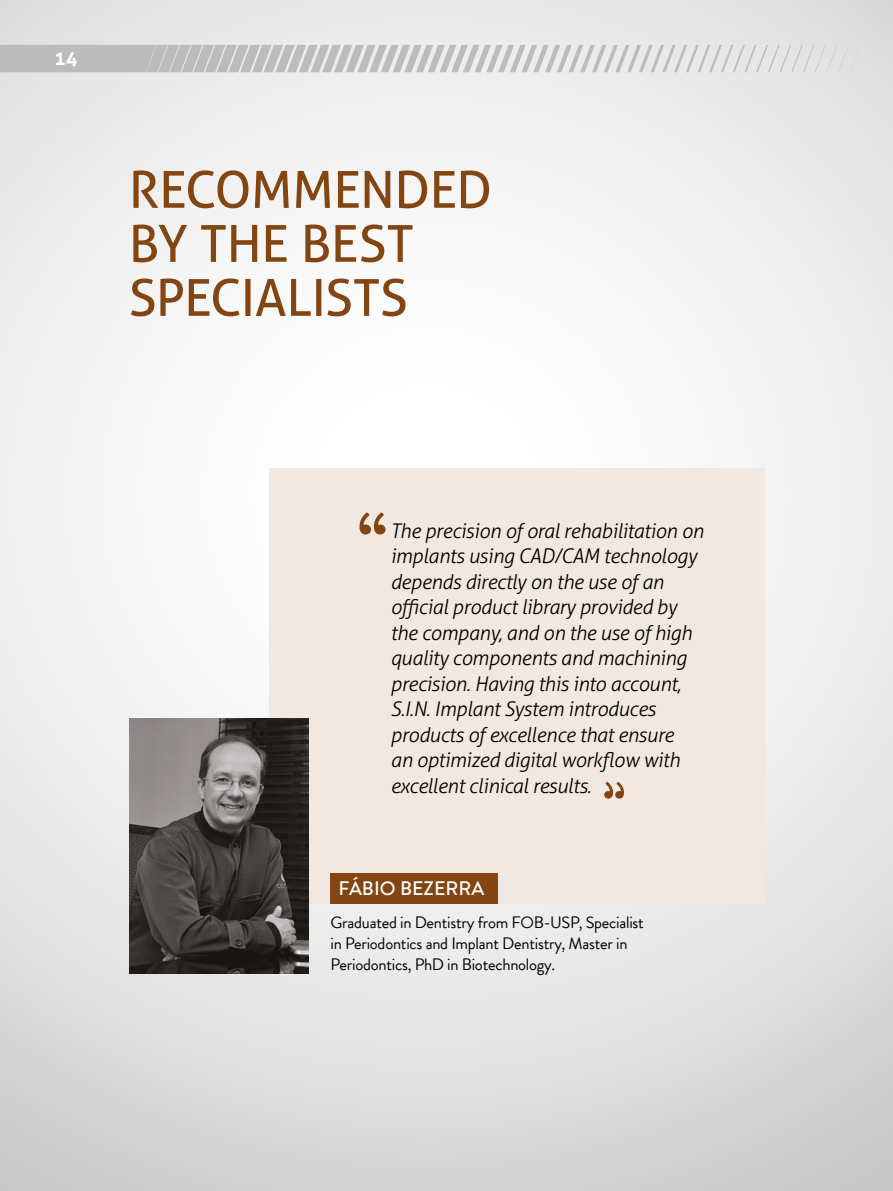
<style>
.page{position:relative;width:893px;height:1191px;background:#fff}
.page>*{position:absolute;margin:0;border:0;box-sizing:border-box;transform-origin:0 0}
.t1{font:700 75px "Brandon Grotesque";color:#834511}
.t2{font:51px/54px "Aller";letter-spacing:-.01em;color:#834511}
.t3{font:italic 300 20.25px/25.5px "Aller";letter-spacing:-.02em;color:#000}
.t4{font:500 19.5px "Brandon Grotesque";color:#fff}
.t5{font:700 19.5px "Aller";color:#fff}
.t6{font:16.5px/21px "Brandon Grotesque";letter-spacing:-.015em;color:#000}
</style>
<div class="page">
<img style="left:0;top:0;width:893px;height:1191px">
<div style="left:269px;top:468px;width:496px;height:435px;background:#f1e8e1"></div>
<img style="left:130px;top:718px;width:179px;height:255px">
<div style="left:330px;top:873px;width:167px;height:31px;background:#834511"></div>
<svg style="left:0;top:45px;width:860px;height:27px;background:#cecece"></svg>
<p class="t5" style="left:54px;top:46px;width:25px">14</p>
<h2 class="t2" style="left:129px;top:162px;width:365px">RECOMMENDED<br>BY THE BEST<br>SPECIALISTS</h2>
<h1 class="t1" style="left:358px;top:488px;width:31px">“</h1>
<p class="t3" style="left:390px;top:517px;width:315px">The precision of oral rehabilitation on implants using CAD/CAM technology depends directly on the use of an official product library provided by the company, and on the use of high quality components and machining precision. Having this into account, S.I.N. Implant System introduces products of excellence that ensure<br>an optimized digital workflow with excellent clinical results.</p>
<p class="t4" style="left:338px;top:875px;width:147px">FÁBIO BEZERRA</p>
<p class="t6" style="left:331px;top:912px;width:315px">Graduated in Dentistry from FOB-USP, Specialist in Periodontics and Implant Dentistry, Master in<br>Periodontics, PhD in Biotechnology.</p>
</div>
